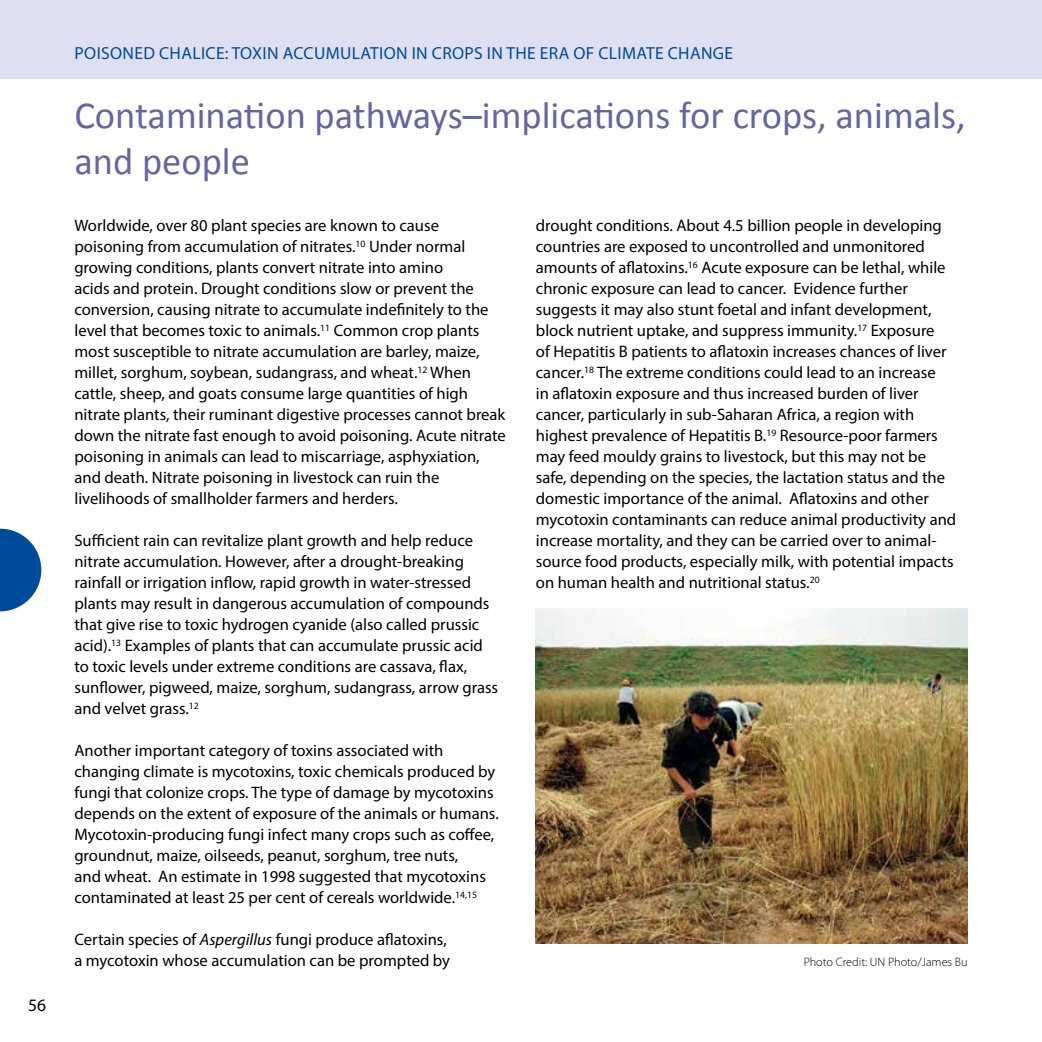
<style>
.page{position:relative;width:1042px;height:1042px;background:#fff}
.page>*{position:absolute;margin:0;border:0;box-sizing:border-box;transform-origin:0 0}
.t1{font:38.5px/46.2px "Calibri";color:#6565a4}
.t2{font:17.5px "Myriad Pro";letter-spacing:.02em;color:#004a9b}
.t3{font:17.5px "Myriad Pro";color:#000}
.t4{font:16.62px/21px "Myriad Pro";color:#000}
.t5{font:300 12.25px "Myriad Pro";color:#000}
.s1{font-style:italic}
</style>
<div class="page">
<div style="left:0;top:0;width:1042px;height:79px;background:#dee0f2"></div>
<svg style="left:0;top:529px;width:41px;height:82px"></svg>
<img style="left:536px;top:609px;width:431px;height:334px">
<p class="t3" style="left:28px;top:994px;width:19px">56</p>
<p class="t2" style="left:75px;top:43px;width:660px">POISONED CHALICE: TOXIN ACCUMULATION IN CROPS IN THE ERA OF CLIMATE CHANGE</p>
<h1 class="t1" style="left:74px;top:92px;width:893px">Contamination pathways–implications for crops, animals, and people</h1>
<p class="t4" style="left:74px;top:215px;width:433px">Worldwide, over 80 plant species are known to cause poisoning from accumulation of nitrates.<sup>10</sup> Under normal growing conditions, plants convert nitrate into amino<br>acids and protein. Drought conditions slow or prevent the conversion, causing nitrate to accumulate indefinitely to the level that becomes toxic to animals.<sup>11</sup> Common crop plants most susceptible to nitrate accumulation are barley, maize, millet, sorghum, soybean, sudangrass, and wheat.<sup>12</sup> When cattle, sheep, and goats consume large quantities of high nitrate plants, their ruminant digestive processes cannot break down the nitrate fast enough to avoid poisoning. Acute nitrate poisoning in animals can lead to miscarriage, asphyxiation, and death. Nitrate poisoning in livestock can ruin the livelihoods of smallholder farmers and herders.</p>
<p class="t4" style="left:74px;top:530px;width:425px">Sufficient rain can revitalize plant growth and help reduce nitrate accumulation. However, after a drought-breaking rainfall or irrigation inflow, rapid growth in water-stressed plants may result in dangerous accumulation of compounds that give rise to toxic hydrogen cyanide (also called prussic acid).<sup>13</sup> Examples of plants that can accumulate prussic acid to toxic levels under extreme conditions are cassava, flax, sunflower, pigweed, maize, sorghum, sudangrass, arrow grass and velvet grass.<sup>12</sup></p>
<p class="t4" style="left:74px;top:740px;width:426px">Another important category of toxins associated with changing climate is mycotoxins, toxic chemicals produced by fungi that colonize crops. The type of damage by mycotoxins depends on the extent of exposure of the animals or humans.<br>Mycotoxin-producing fungi infect many crops such as coffee, groundnut, maize, oilseeds, peanut, sorghum, tree nuts,<br>and wheat. An estimate in 1998 suggested that mycotoxins contaminated at least 25 per cent of cereals worldwide.<sup>14,15</sup></p>
<p class="t4" style="left:74px;top:929px;width:377px">Certain species of <span class="s1">Aspergillus</span> fungi produce aflatoxins, a mycotoxin whose accumulation can be prompted by</p>
<p class="t4" style="left:536px;top:215px;width:422px">drought conditions. About 4.5 billion people in developing countries are exposed to uncontrolled and unmonitored amounts of aflatoxins.<sup>16</sup> Acute exposure can be lethal, while chronic exposure can lead to cancer. Evidence further suggests it may also stunt foetal and infant development, block nutrient uptake, and suppress immunity.<sup>17</sup> Exposure<br>of Hepatitis B patients to aflatoxin increases chances of liver cancer.<sup>18</sup> The extreme conditions could lead to an increase<br>in aflatoxin exposure and thus increased burden of liver cancer, particularly in sub-Saharan Africa, a region with highest prevalence of Hepatitis B.<sup>19</sup> Resource-poor farmers may feed mouldy grains to livestock, but this may not be safe, depending on the species, the lactation status and the domestic importance of the animal. Aflatoxins and other mycotoxin contaminants can reduce animal productivity and increase mortality, and they can be carried over to animal&shy;source food products, especially milk, with potential impacts on human health and nutritional status.<sup>20</sup></p>
<p class="t5" style="left:803px;top:955px;width:165px">Photo Credit: UN Photo/James Bu</p>
</div>
